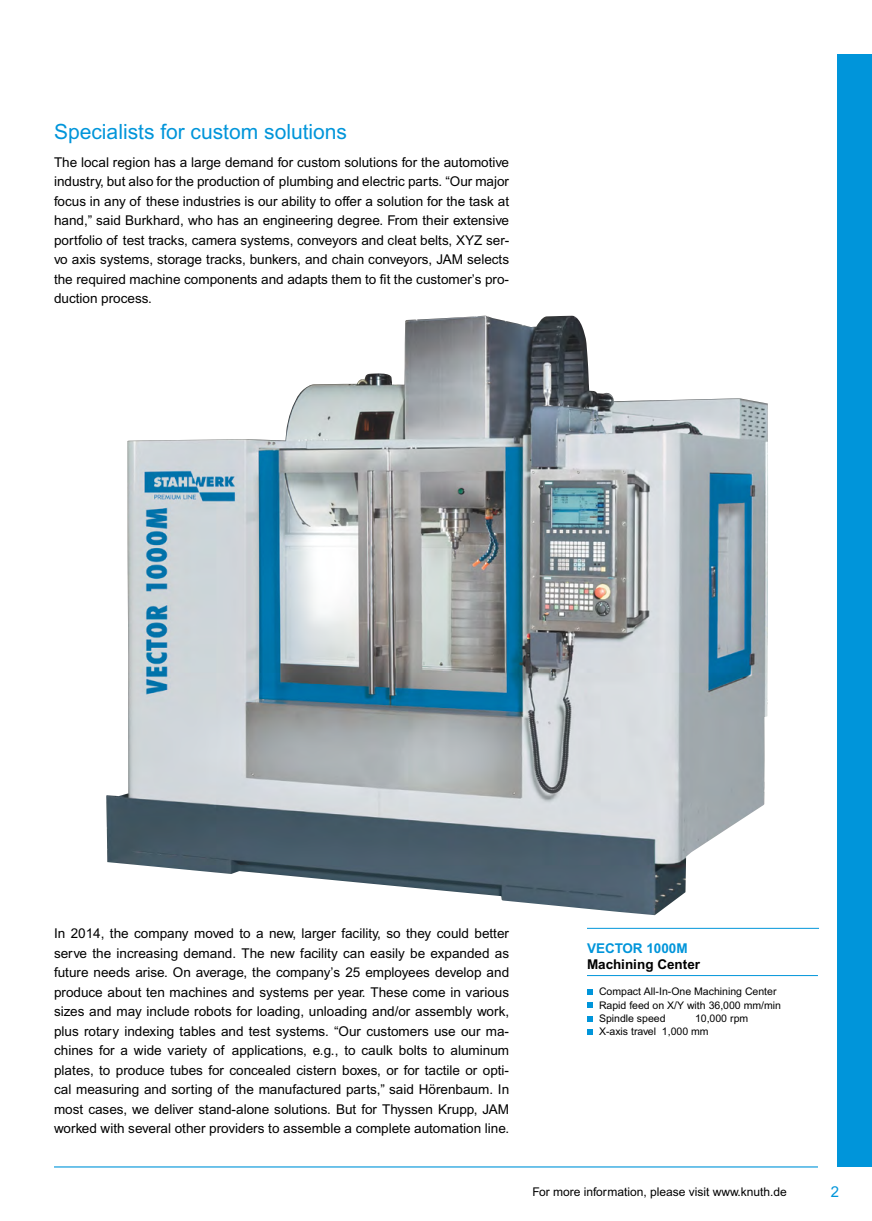
<style>
.page{position:relative;width:872px;height:1221px;background:#fff}
.page>*{position:absolute;margin:0;border:0;box-sizing:border-box;transform-origin:0 0}
.t1{font:21px "Arial MT Pro Cyr";color:#0095da}
.t2{font:15px "Arial MT Pro";color:#0095da}
.t3{font:13.5px/19.5px "Arial MT Pro Cyr";color:#000;text-align:justify}
.t4{font:700 13.5px "Arial MT Pro Cyr";color:#000}
.t5{font:700 13.5px "Arial MT Pro Cyr";color:#0095da}
.t6{font:12px "Arial MT Pro";color:#000}
.t7{font:10.5px/13.2px "Arial MT Pro";color:#000}
</style>
<div class="page">
<hr style="left:54px;top:1166px;width:764px;height:1px;background:#0095da">
<img style="left:106px;top:315px;width:662px;height:600px">
<div style="left:838px;top:54px;width:34px;height:1112px;background:#0095da"></div>
<hr style="left:587px;top:927px;width:232px;height:1px;background:#0095da">
<hr style="left:587px;top:975px;width:231px;height:1px;background:#0095da">
<svg style="left:587px;top:989px;width:5px;height:5px"></svg>
<svg style="left:587px;top:1002px;width:5px;height:5px"></svg>
<svg style="left:587px;top:1016px;width:5px;height:5px"></svg>
<svg style="left:587px;top:1029px;width:5px;height:5px"></svg>
<h1 class="t1" style="left:54px;top:119px;width:294px">Specialists for custom solutions</h1>
<p class="t3" style="left:54px;top:153px;width:456px">The local region has a large demand for custom solutions for the automotive industry, but also for the production of plumbing and electric parts. “Our major focus in any of these industries is our ability to offer a solution for the task at hand,” said Burkhard, who has an engineering degree. From their extensive portfolio of test tracks, camera systems, conveyors and cleat belts, XYZ ser&shy;vo axis systems, storage tracks, bunkers, and chain conveyors, JAM selects the required machine components and adapts them to fit the customer’s pro&shy;duction process.</p>
<p class="t3" style="left:54px;top:924px;width:457px">In 2014, the company moved to a new, larger facility, so they could better serve the increasing demand. The new facility can easily be expanded as future needs arise. On average, the company’s 25 employees develop and produce about ten machines and systems per year. These come in various sizes and may include robots for loading, unloading and/or assembly work, plus rotary indexing tables and test systems. “Our customers use our ma&shy;chines for a wide variety of applications, e.g., to caulk bolts to aluminum plates, to produce tubes for concealed cistern boxes, or for tactile or opti&shy;cal measuring and sorting of the manufactured parts,” said Hörenbaum. In most cases, we deliver stand-alone solutions. But for Thyssen Krupp, JAM worked with several other providers to assemble a complete automation line.</p>
<p class="t5" style="left:587px;top:940px;width:102px">VECTOR 1000M</p>
<p class="t4" style="left:587px;top:956px;width:115px">Machining Center</p>
<p class="t7" style="left:599px;top:985px;width:183px">Compact All-In-One Machining Center<br>Rapid feed on X/Y with 36,000 mm/min<br>Spindle speed</p>
<p class="t7" style="left:599px;top:1012px;width:151px;text-indent:96px">10,000 rpm<br>X-axis travel 1,000 mm</p>
<p class="t6" style="left:532px;top:1185px;width:256px">For more information, please visit www.knuth.de</p>
<p class="t2" style="left:830px;top:1182px;width:10px">2</p>
</div>
